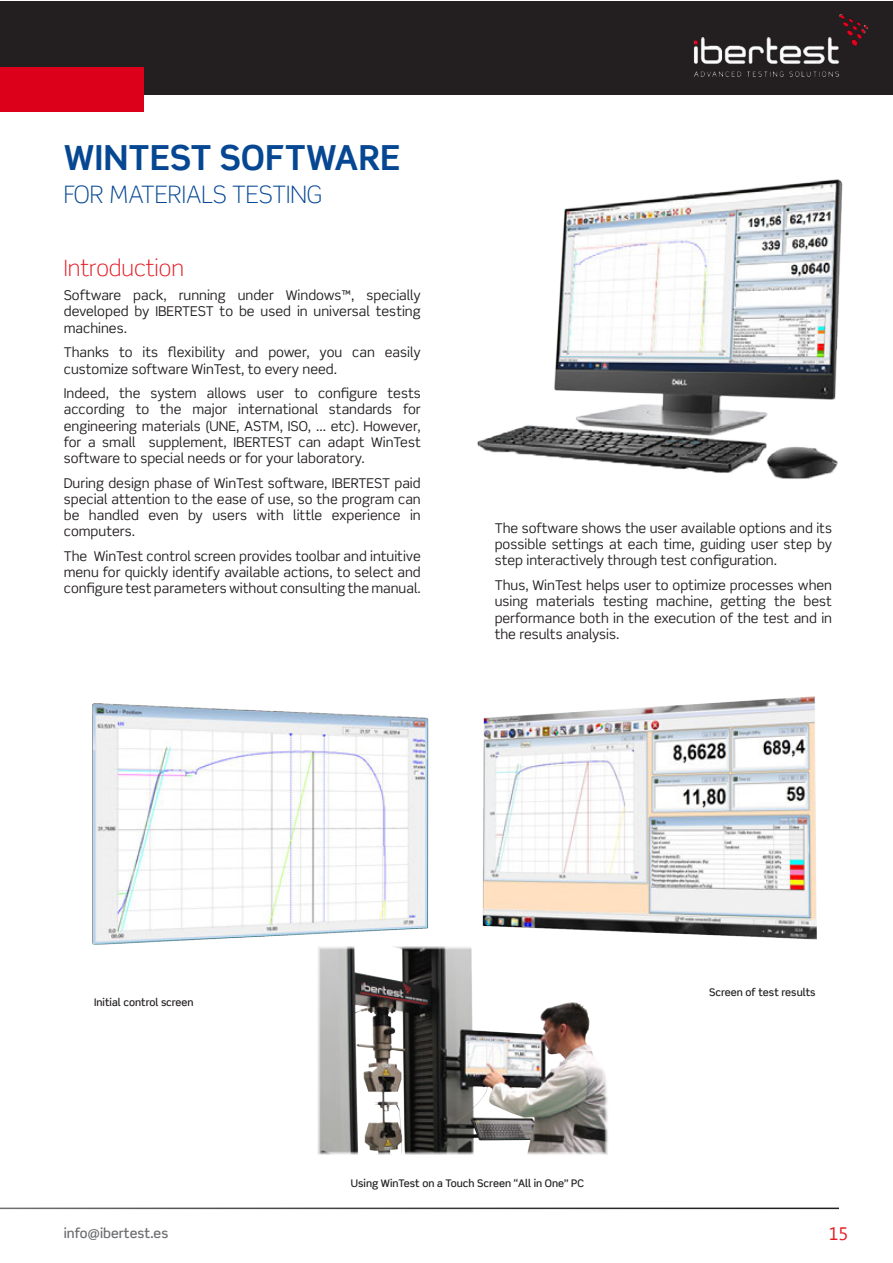
<style>
.page{position:relative;width:893px;height:1263px;background:#fff}
.page>*{position:absolute;margin:0;border:0;box-sizing:border-box;transform-origin:0 0}
.ROJO_ENCABEZADOS{font:700 34.5px "Scene Std";color:#054793}
.ROJO_ENCABEZADOS-2{font:300 24px "Scene Std";color:#054793}
.Texto_ROJO_IBERTEST{font:300 22.5px "Scene Std";color:#e51a23}
.t1{font:18px "Myanmar Text";color:#e51a23}
.Texto_normal{font:13.5px/16.2px "Scene Std";color:#231f20;text-align:justify}
.t2{font:500 13.5px "Scene Std";color:#6c6d70}
.Texto_en_pies_de_fot{font:500 10.5px "Scene Std";color:#231f20}
</style>
<div class="page">
<div style="left:0;top:1px;width:893px;height:94px;background:#231f20"></div>
<hr style="left:0;top:1207px;width:839px;height:2px;background:#231f20">
<img style="left:693px;top:14px;width:175px;height:63px">
<div style="left:0;top:67px;width:144px;height:45px;background:#dc001b"></div>
<img style="left:317px;top:946px;width:291px;height:209px">
<img style="left:92px;top:703px;width:337px;height:242px">
<img style="left:435px;top:696px;width:382px;height:255px">
<img style="left:477px;top:179px;width:366px;height:300px">
<p class="ROJO_ENCABEZADOS" style="left:64px;top:136px;width:338px">WINTEST SOFTWARE</p>
<p class="ROJO_ENCABEZADOS-2" style="left:64px;top:180px;width:260px">FOR MATERIALS TESTING</p>
<p class="Texto_ROJO_IBERTEST" style="left:64px;top:254px;width:122px">Introduction</p>
<p class="Texto_normal" style="left:64px;top:287px;width:358px">Software pack, running under Windows™, specially developed by IBERTEST to be used in universal testing machines.</p>
<p class="Texto_normal" style="left:64px;top:344px;width:358px">Thanks to its flexibility and power, you can easily customize software WinTest, to every need.</p>
<p class="Texto_normal" style="left:64px;top:385px;width:358px">Indeed, the system allows user to configure tests according to the major international standards for engineering materials (UNE, ASTM, ISO, ... etc). However, for a small supplement, IBERTEST can adapt WinTest software to special needs or for your laboratory.</p>
<p class="Texto_normal" style="left:64px;top:475px;width:358px">During design phase of WinTest software, IBERTEST paid special attention to the ease of use, so the program can be handled even by users with little experience in computers.</p>
<p class="Texto_normal" style="left:64px;top:548px;width:358px">The WinTest control screen provides toolbar and intuitive menu for quickly identify available actions, to select and configure test parameters without consulting the manual.</p>
<p class="Texto_normal" style="left:495px;top:520px;width:339px">The software shows the user available options and its possible settings at each time, guiding user step by step interactively through test configuration.</p>
<p class="Texto_normal" style="left:495px;top:577px;width:339px">Thus, WinTest helps user to optimize processes when using materials testing machine, getting the best performance both in the execution of the test and in the results analysis.</p>
<p class="Texto_en_pies_de_fot" style="left:94px;top:996px;width:101px">Initial control screen</p>
<p class="Texto_en_pies_de_fot" style="left:709px;top:986px;width:108px">Screen of test results</p>
<p class="Texto_en_pies_de_fot" style="left:351px;top:1177px;width:235px">Using WinTest on a Touch Screen “All in One” PC</p>
<p class="t2" style="left:64px;top:1225px;width:106px">info@ibertest.es</p>
<p class="t1" style="left:829px;top:1223px;width:21px">15</p>
</div>
